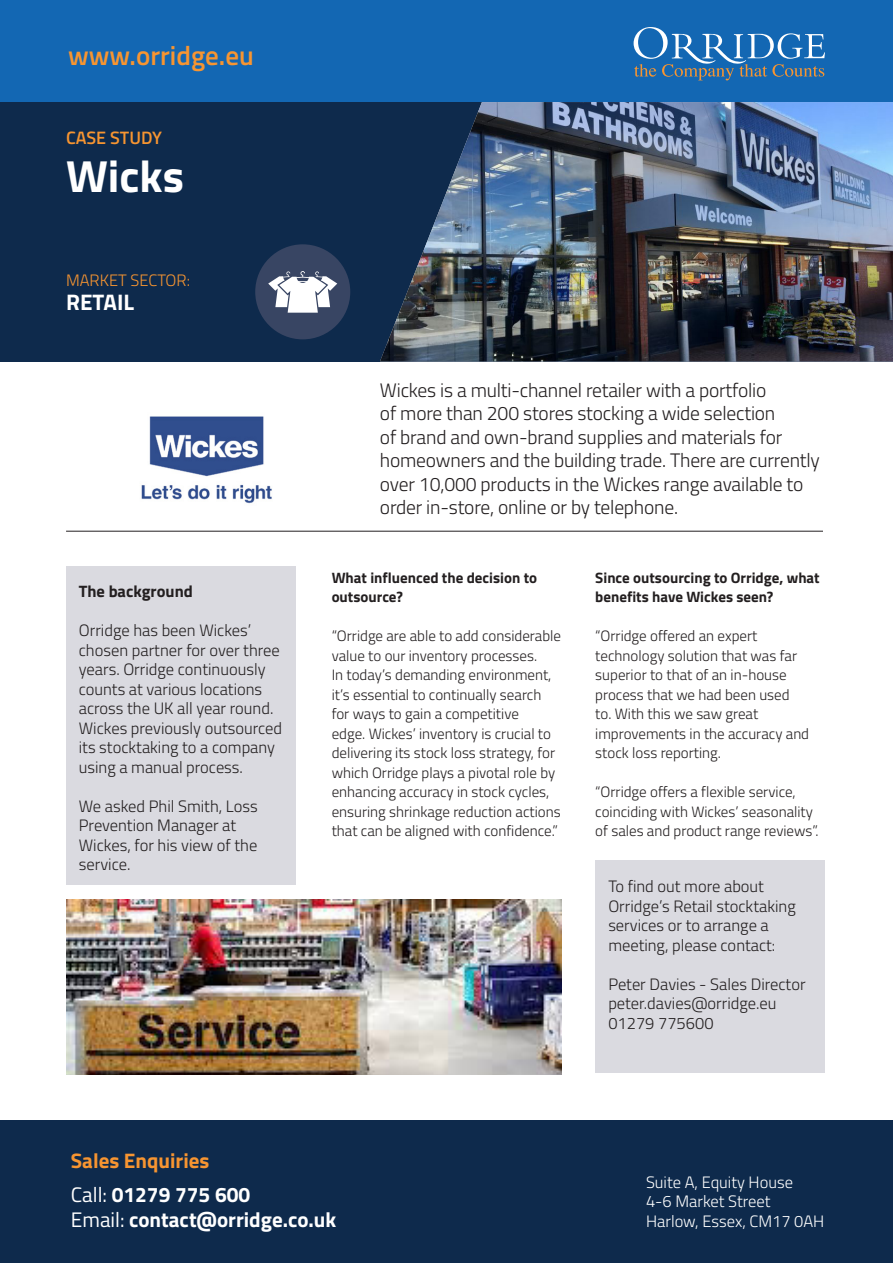
<style>
.page{position:relative;width:893px;height:1263px;background:#fff}
.page>*{position:absolute;margin:0;border:0;box-sizing:border-box;transform-origin:0 0}
.t1{font:700 45px "Titillium Web";color:#fff}
.t2{font:600 27px "Titillium Web";color:#f79531}
.t3{font:700 22.5px "Titillium Web";color:#fff}
.t4{font:700 21px "Titillium Web";color:#fff}
.t5{font:700 21px "Titillium Web";color:#f79531}
.t6{font:300 19.5px/23.4px "Titillium Web";letter-spacing:-.01em;color:#231f20}
.t7{font:600 18px "Titillium Web";color:#f79531}
.t8{font:300 16.5px/19.5px "Titillium Web";color:#231f20}
.t9{font:300 16.5px "Titillium Web";color:#fff}
.t10{font:300 16.5px "Titillium Web";color:#f79531}
.t11{font:700 16.5px "Titillium Web";color:#231f20}
.t12{font:300 15px/19.5px "Titillium Web";color:#231f20}
.t13{font:700 15px/19.5px "Titillium Web";color:#231f20}
.s1{font-weight:400}
</style>
<div class="page">
<div style="left:0;top:0;width:893px;height:102px;background:#1367b3"></div>
<svg style="left:634px;top:27px;width:191px;height:53px"></svg>
<div style="left:0;top:102px;width:893px;height:259px;background:#0e2a4c"></div>
<img style="left:380px;top:102px;width:513px;height:259px">
<img style="left:141px;top:416px;width:131px;height:88px">
<div style="left:0;top:1121px;width:893px;height:142px;background:#0e2a4c"></div>
<hr style="left:66px;top:531px;width:757px;height:1px;background:#231f20">
<div style="left:66px;top:566px;width:230px;height:318px;background:#dadae0"></div>
<div style="left:255px;top:244px;width:95px;height:95px;background:#384563;border-radius:50%"></div>
<svg style="left:268px;top:271px;width:69px;height:42px"></svg>
<div style="left:596px;top:860px;width:229px;height:213px;background:#dadae0"></div>
<img style="left:66px;top:899px;width:495px;height:175px">
<p class="t2" style="left:68px;top:35px;width:187px">www.orridge.eu</p>
<p class="t7" style="left:66px;top:124px;width:98px">CASE STUDY</p>
<p class="t1" style="left:66px;top:142px;width:119px">Wicks</p>
<p class="t10" style="left:66px;top:268px;width:126px">MARKET SECTOR:</p>
<p class="t3" style="left:66px;top:285px;width:70px">RETAIL</p>
<p class="t11" style="left:79px;top:579px;width:116px">The background</p>
<p class="t8" style="left:79px;top:620px;width:205px">Orridge has been Wickes’ chosen partner for over three years. Orridge continuously counts at various locations across the UK all year round.<br>Wickes previously outsourced its stocktaking to a company using a manual process.</p>
<p class="t8" style="left:79px;top:795px;width:180px">We asked Phil Smith, Loss<br>Prevention Manager at<br>Wickes, for his view of the service.</p>
<p class="t6" style="left:380px;top:378px;width:441px">Wickes is a multi-channel retailer with a portfolio<br>of more than 200 stores stocking a wide selection<br>of brand and own-brand supplies and materials for homeowners and the building trade. There are currently over 10,000 products in the Wickes range available to order in-store, online or by telephone.</p>
<p class="t13" style="left:332px;top:567px;width:207px">What influenced the decision to outsource?</p>
<p class="t12" style="left:332px;top:625px;width:231px">“Orridge are able to add considerable value to our inventory processes.<br>In today’s demanding environment, it’s essential to continually search for ways to gain a competitive<br>edge. Wickes’ inventory is crucial to delivering its stock loss strategy, for which Orridge plays a pivotal role by enhancing accuracy in stock cycles, ensuring shrinkage reduction actions that can be aligned with confidence.”</p>
<p class="t13" style="left:595px;top:567px;width:226px">Since outsourcing to Orridge, what benefits have Wickes seen?</p>
<p class="t12" style="left:595px;top:625px;width:215px">“Orridge offered an expert technology solution that was far superior to that of an in-house process that we had been used to. With this we saw great improvements in the accuracy and stock loss reporting.</p>
<p class="t12" style="left:595px;top:781px;width:225px">“Orridge offers a flexible service, coinciding with Wickes’ seasonality of sales and product range reviews”.</p>
<p class="t8" style="left:608px;top:876px;width:189px">To find out more about<br>Orridge’s Retail stocktaking services or to arrange a meeting, please contact:</p>
<p class="t8" style="left:608px;top:973px;width:199px">Peter Davies - Sales Director</p>
<p class="t8" style="left:608px;top:993px;width:170px">peter.davies@orridge.eu</p>
<p class="t8" style="left:608px;top:1012px;width:107px">01279 775600</p>
<p class="t5" style="left:71px;top:1145px;width:140px">Sales Enquiries</p>
<p class="t4" style="left:71px;top:1178px;width:181px"><span class="s1">Call:</span> 01279 775 600</p>
<p class="t4" style="left:71px;top:1204px;width:267px"><span class="s1">Email:</span> contact@orridge.co.uk</p>
<p class="t9" style="left:646px;top:1170px;width:148px">Suite A, Equity House</p>
<p class="t9" style="left:646px;top:1190px;width:126px">4-6 Market Street</p>
<p class="t9" style="left:646px;top:1209px;width:180px">Harlow, Essex, CM17 0AH</p>
</div>
